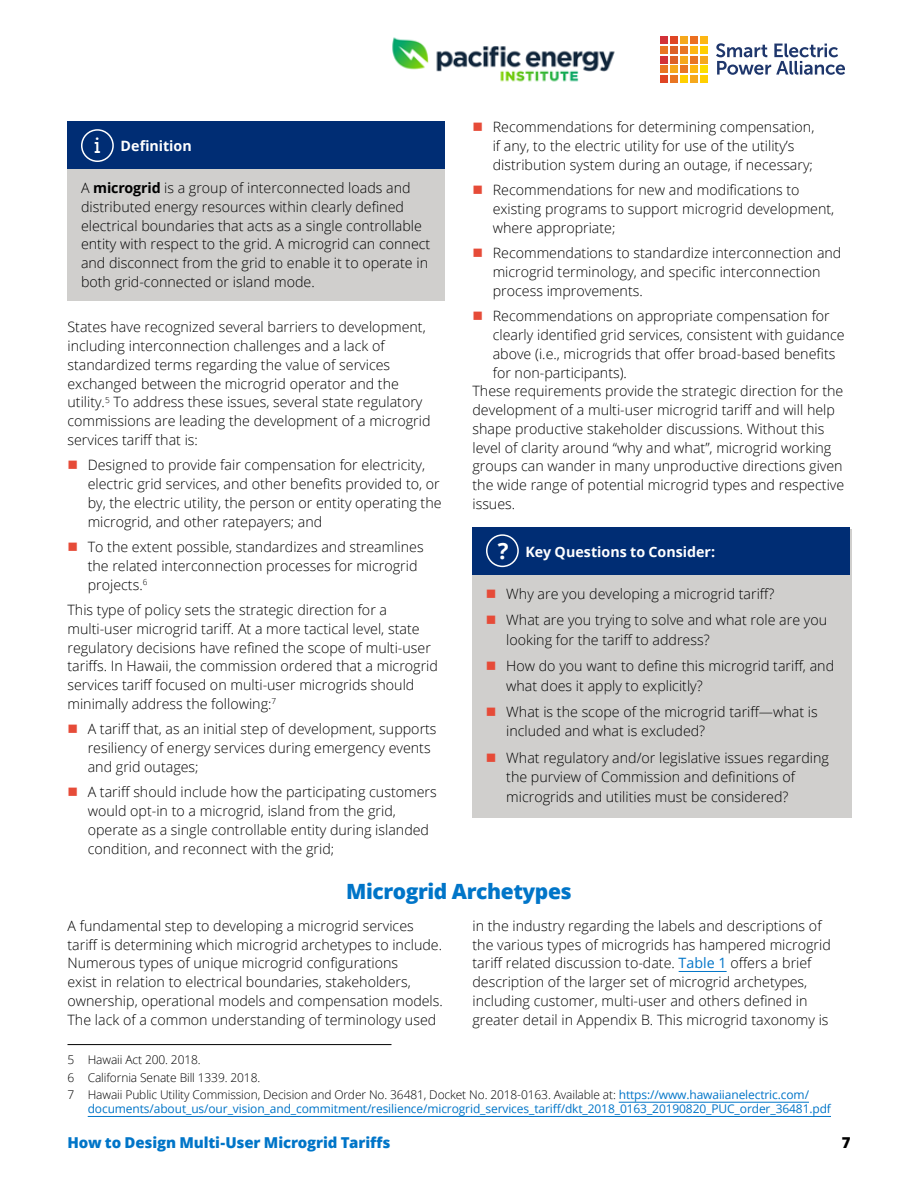
<style>
.page{position:relative;width:918px;height:1188px;background:#fff}
.page>*{position:absolute;margin:0;border:0;box-sizing:border-box;transform-origin:0 0}
.t1{font:800 21px "Open Sans";letter-spacing:-.02em;color:#0075c8}
.t2{font:800 15px "Open Sans";letter-spacing:-.01em;color:#0075c8}
.t3{font:800 15px "Open Sans";color:#000}
.t4{font:300 14.25px/18.8px "Open Sans";color:#000}
.t5{font:700 14.25px "Open Sans";color:#fff}
.t6{font:300 12px/17.5px "Open Sans";letter-spacing:-.01em;color:#000}
.t7{font:12px "Open Sans";letter-spacing:-.01em;color:#0075c8}
.s1{font-family:"Geometric Slab 712 BT Medium A";font-weight:400;font-size:22.5px}
.s2{font-weight:700}
.s3{color:#e64b38}
.s4{font-size:22.5px}
.s5{font-weight:400;color:#0075c8}
</style>
<div class="page">
<img style="left:392px;top:37px;width:223px;height:45px">
<div style="left:670px;top:46px;width:8px;height:8px;background:#dc6026"></div>
<div style="left:670px;top:56px;width:8px;height:8px;background:#dc6026"></div>
<div style="left:690px;top:37px;width:8px;height:7px;background:#eb6f20"></div>
<div style="left:661px;top:46px;width:7px;height:8px;background:#e87524"></div>
<div style="left:661px;top:66px;width:7px;height:7px;background:#e87524"></div>
<div style="left:670px;top:75px;width:8px;height:8px;background:#e87524"></div>
<div style="left:680px;top:46px;width:8px;height:8px;background:#e87524"></div>
<div style="left:680px;top:66px;width:8px;height:7px;background:#e87524"></div>
<div style="left:690px;top:56px;width:8px;height:8px;background:#e87524"></div>
<div style="left:690px;top:46px;width:8px;height:8px;background:#fdb714"></div>
<div style="left:690px;top:66px;width:8px;height:7px;background:#fdb714"></div>
<div style="left:700px;top:37px;width:8px;height:7px;background:#fdb714"></div>
<div style="left:670px;top:66px;width:8px;height:7px;background:#f5a81d"></div>
<div style="left:680px;top:37px;width:8px;height:7px;background:#f5a81d"></div>
<div style="left:680px;top:56px;width:8px;height:8px;background:#f5a81d"></div>
<div style="left:690px;top:75px;width:8px;height:8px;background:#f5a81d"></div>
<div style="left:700px;top:56px;width:8px;height:8px;background:#f5a81d"></div>
<div style="left:700px;top:66px;width:8px;height:7px;background:#fddd00"></div>
<div style="left:680px;top:75px;width:8px;height:8px;background:#ffcf01"></div>
<div style="left:700px;top:46px;width:8px;height:8px;background:#ffcf01"></div>
<div style="left:700px;top:75px;width:8px;height:8px;background:#ffcf01"></div>
<svg style="left:716px;top:43px;width:129px;height:32px"></svg>
<div style="left:661px;top:56px;width:7px;height:8px;background:#d23138"></div>
<div style="left:661px;top:37px;width:7px;height:7px;background:#d23138"></div>
<div style="left:661px;top:75px;width:7px;height:8px;background:#df4525"></div>
<div style="left:670px;top:37px;width:8px;height:7px;background:#df4525"></div>
<hr style="left:68px;top:1044px;width:324px;height:1px;background:#000">
<hr style="left:619px;top:1102px;width:190px;height:1px;background:#0075c8">
<hr style="left:88px;top:1116px;width:743px;height:1px;background:#0075c8">
<hr style="left:679px;top:971px;width:48px;height:1px;background:#0075c8">
<div style="left:68px;top:122px;width:378px;height:179px;background:#d0cfcd"></div>
<div style="left:472px;top:529px;width:380px;height:289px;background:#d0cfcd"></div>
<div style="left:68px;top:122px;width:378px;height:47px;background:#002d74"></div>
<div style="left:81px;top:129px;width:33px;height:33px;border:2px solid #fff;border-radius:50%"></div>
<div style="left:472px;top:528px;width:378px;height:47px;background:#002d74"></div>
<div style="left:486px;top:534px;width:33px;height:33px;border:2px solid #fff;border-radius:50%"></div>
<p class="t5" style="left:95px;top:135px;width:99px"><span class="s1">i</span> Definition</p>
<p class="t4" style="left:81px;top:178px;width:351px">A <span class="s2">microgrid</span> is a group of interconnected loads and distributed energy resources within clearly defined electrical boundaries that acts as a single controllable entity with respect to the grid. A microgrid can connect and disconnect from the grid to enable it to operate in both grid-connected or island mode.</p>
<p class="t4" style="left:67px;top:318px;width:365px">States have recognized several barriers to development, including interconnection challenges and a lack of standardized terms regarding the value of services exchanged between the microgrid operator and the utility.<sup>5</sup> To address these issues, several state regulatory commissions are leading the development of a microgrid services tariff that is:</p>
<p class="t4" style="left:88px;top:456px;width:355px;text-indent:-20px"><span class="s3">■</span> Designed to provide fair compensation for electricity, electric grid services, and other benefits provided to, or by, the electric utility, the person or entity operating the microgrid, and other ratepayers; and</p>
<p class="t4" style="left:88px;top:537px;width:338px;text-indent:-20px"><span class="s3">■</span> To the extent possible, standardizes and streamlines the related interconnection processes for microgrid projects.<sup>6</sup></p>
<p class="t4" style="left:68px;top:600px;width:372px">This type of policy sets the strategic direction for a multi-user microgrid tariff. At a more tactical level, state regulatory decisions have refined the scope of multi-user tariffs. In Hawaii, the commission ordered that a microgrid services tariff focused on multi-user microgrids should minimally address the following:<sup>7</sup></p>
<p class="t4" style="left:88px;top:720px;width:350px;text-indent:-20px"><span class="s3">■</span> A tariff that, as an initial step of development, supports resiliency of energy services during emergency events and grid outages;</p>
<p class="t4" style="left:88px;top:783px;width:350px;text-indent:-20px"><span class="s3">■</span> A tariff should include how the participating customers would opt-in to a microgrid, island from the grid, operate as a single controllable entity during islanded condition, and reconnect with the grid;</p>
<p class="t4" style="left:493px;top:117px;width:323px;text-indent:-20px"><span class="s3">■</span> Recommendations for determining compensation, if any, to the electric utility for use of the utility’s distribution system during an outage, if necessary;</p>
<p class="t4" style="left:493px;top:180px;width:343px;text-indent:-20px"><span class="s3">■</span> Recommendations for new and modifications to existing programs to support microgrid development, where appropriate;</p>
<p class="t4" style="left:493px;top:243px;width:350px;text-indent:-20px"><span class="s3">■</span> Recommendations to standardize interconnection and microgrid terminology, and specific interconnection process improvements.</p>
<p class="t4" style="left:472px;top:306px;width:359px"><span class="s3">■</span> Recommendations on appropriate compensation for</p>
<p class="t4" style="left:493px;top:325px;width:354px">clearly identified grid services, consistent with guidance</p>
<p class="t4" style="left:493px;top:344px;width:344px">above (i.e., microgrids that offer broad-based benefits</p>
<p class="t4" style="left:493px;top:363px;width:136px">for non-participants).</p>
<p class="t4" style="left:472px;top:381px;width:372px">These requirements provide the strategic direction for the</p>
<p class="t4" style="left:472px;top:400px;width:364px">development of a multi-user microgrid tariff and will help</p>
<p class="t4" style="left:472px;top:419px;width:353px">shape productive stakeholder discussions. Without this</p>
<p class="t4" style="left:472px;top:438px;width:360px">level of clarity around “why and what”, microgrid working</p>
<p class="t4" style="left:472px;top:456px;width:372px">groups can wander in many unproductive directions given</p>
<p class="t4" style="left:472px;top:475px;width:373px">the wide range of potential microgrid types and respective</p>
<p class="t4" style="left:472px;top:494px;width:44px">issues.</p>
<p class="t5" style="left:498px;top:541px;width:219px"><span class="s4">?</span> Key Questions to Consider:</p>
<p class="t4" style="left:486px;top:584px;width:290px"><span class="s3">■</span> Why are you developing a microgrid tariff?</p>
<p class="t4" style="left:506px;top:610px;width:322px;line-height:19.5px;text-indent:-20px"><span class="s3">■</span> What are you trying to solve and what role are you looking for the tariff to address?</p>
<p class="t4" style="left:506px;top:656px;width:329px;line-height:19.5px;text-indent:-20px"><span class="s3">■</span> How do you want to define this microgrid tariff, and what does it apply to explicitly?</p>
<p class="t4" style="left:506px;top:702px;width:313px;line-height:19.5px;text-indent:-20px"><span class="s3">■</span> What is the scope of the microgrid tariff—what is included and what is excluded?</p>
<p class="t4" style="left:506px;top:747px;width:324px;line-height:19.5px;text-indent:-20px"><span class="s3">■</span> What regulatory and/or legislative issues regarding the purview of Commission and definitions of microgrids and utilities must be considered?</p>
<h1 class="t1" style="left:346px;top:875px;width:227px">Microgrid Archetypes</h1>
<p class="t4" style="left:68px;top:916px;width:377px">A fundamental step to developing a microgrid services tariff is determining which microgrid archetypes to include.<br>Numerous types of unique microgrid configurations<br>exist in relation to electrical boundaries, stakeholders, ownership, operational models and compensation models.<br>The lack of a common understanding of terminology used</p>
<p class="t4" style="left:472px;top:916px;width:360px">in the industry regarding the labels and descriptions of the various types of microgrids has hampered microgrid tariff related discussion to-date. <span class="s5">Table 1</span> offers a brief description of the larger set of microgrid archetypes, including customer, multi-user and others defined in greater detail in Appendix B. This microgrid taxonomy is</p>
<p class="t6" style="left:68px;top:1051px;width:743px">5 Hawaii Act 200. 2018.<br>6 California Senate Bill 1339. 2018.<br>7 Hawaii Public Utility Commission, Decision and Order No. 36481, Docket No. 2018-0163. Available at: <span class="s5">https://www.hawaiianelectric.com/</span></p>
<p class="t7" style="left:88px;top:1101px;width:745px">documents/about_us/our_vision_and_commitment/resilience/microgrid_services_tariff/dkt_2018_0163_20190820_PUC_order_36481.pdf</p>
<p class="t2" style="left:68px;top:1131px;width:325px">How to Design Multi-User Microgrid Tariffs</p>
<p class="t3" style="left:842px;top:1131px;width:10px">7</p>
</div>
